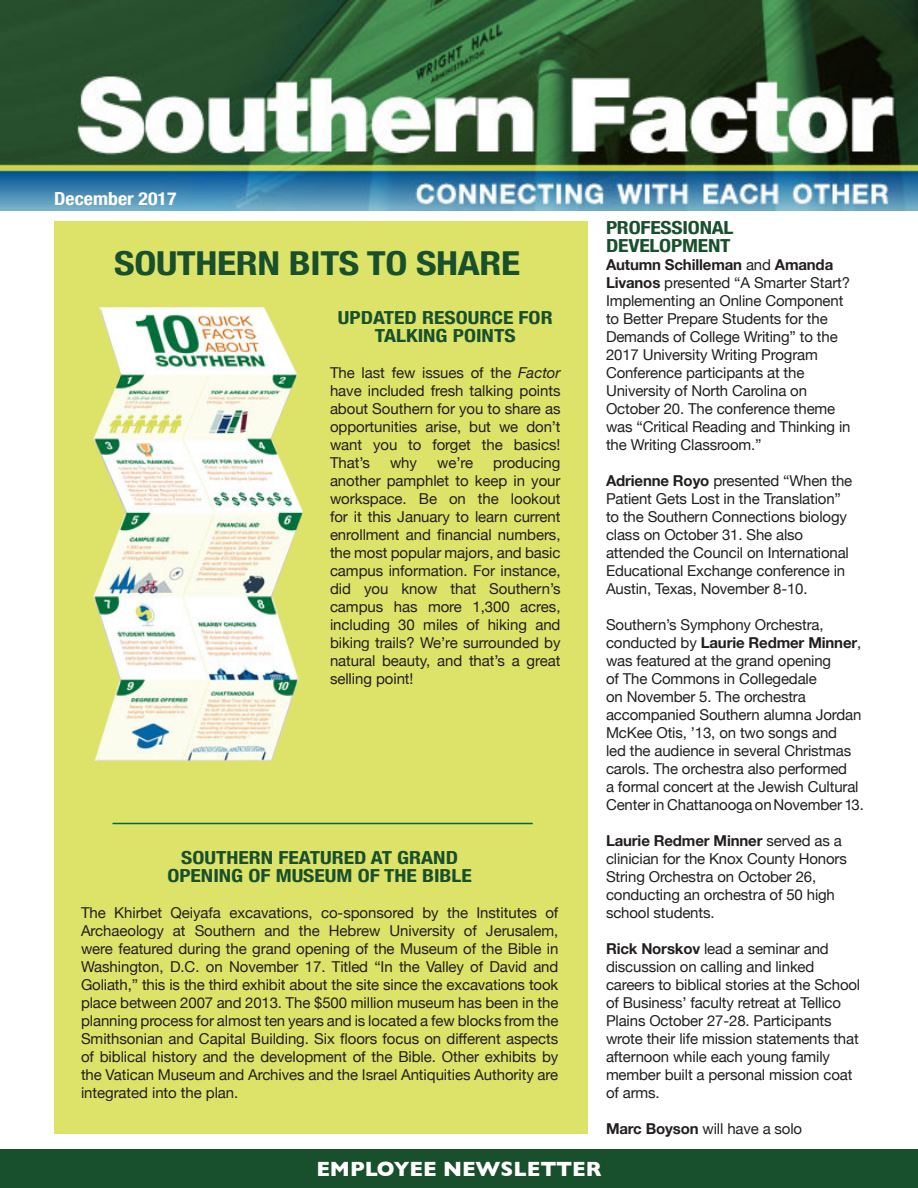
<style>
.page{position:relative;width:918px;height:1188px;background:#fff}
.page>*{position:absolute;margin:0;border:0;box-sizing:border-box;transform-origin:0 0}
.missionary_headings{font:700 condensed 33px "Helvetica Neue";letter-spacing:-.01em;color:#184f2c;scale:1.2 1}
.Subheads{font:700 21px "Gill Sans";color:#fff}
.Body_Copy{font:700 condensed 18px/18px "Helvetica Neue";color:#184f2c;text-align:center;scale:1.2 1}
.t1{font:700 condensed 18px "Helvetica Neue";color:#fff;scale:1.1 1}
.Body_Copy-2{font:15px/18px "Helvetica Neue";letter-spacing:-.01em;color:#231f20}
.s1{font-style:italic}
.s2{font-weight:700}
</style>
<div class="page">
<div style="left:0;top:1149px;width:918px;height:39px;background:#184f2c"></div>
<img style="left:0;top:0;width:918px;height:210px">
<div style="left:54px;top:221px;width:534px;height:913px;background:#dde269"></div>
<hr style="left:112px;top:823px;width:421px;height:1px;background:#00673e">
<img style="left:93px;top:307px;width:210px;height:454px">
<p class="t1" style="left:54px;top:184px;width:113px">December 2017</p>
<p class="missionary_headings" style="left:114px;top:236px;width:340px">SOUTHERN BITS TO SHARE</p>
<p class="Body_Copy" style="left:338px;top:307px;width:181px">UPDATED RESOURCE FOR<br>TALKING POINTS</p>
<p class="Body_Copy-2" style="left:330px;top:365px;width:232px;text-align:justify">The last few issues of the <span class="s1">Factor </span>have included fresh talking points about Southern for you to share as opportunities arise, but we don’t want you to forget the basics!<br>That’s</p>
<p class="Body_Copy-2" style="left:330px;top:455px;width:232px;text-align:justify;text-indent:163px">producing another pamphlet to keep in your workspace. Be on the lookout for it this January to learn current enrollment and financial numbers, the most popular majors, and basic campus information. For instance, did you know that Southern’s campus has more 1,300 acres, including 30 miles of hiking and biking trails? We’re surrounded by natural beauty, and that’s a great selling point!</p>
<p class="Body_Copy-2" style="left:390px;top:455px;width:29px">why</p>
<p class="Body_Copy-2" style="left:437px;top:455px;width:38px">we’re</p>
<p class="Body_Copy" style="left:181px;top:847px;width:232px">SOUTHERN FEATURED AT GRAND</p>
<p class="Body_Copy" style="left:167px;top:865px;width:255px">OPENING OF MUSEUM OF THE BIBLE</p>
<p class="Body_Copy-2" style="left:81px;top:905px;width:479px;text-align:justify">The Khirbet Qeiyafa excavations, co-sponsored by the Institutes of Archaeology at Southern and the Hebrew University of Jerusalem, were featured during the grand opening of the Museum of the Bible in Washington, D.C. on November 17. Titled “In the Valley of David and Goliath,” this is the third exhibit about the site since the excavations took place between 2007 and 2013. The $500 million museum has been in the planning process for almost ten years and is located a few blocks from the Smithsonian and Capital Building. Six floors focus on different aspects of biblical history and the development of the Bible. Other exhibits by the Vatican Museum and Archives and the Israel Antiquities Authority are integrated into the plan.</p>
<p class="Body_Copy" style="left:606px;top:217px;width:108px">PROFESSIONAL</p>
<p class="Body_Copy" style="left:606px;top:235px;width:105px">DEVELOPMENT</p>
<p class="Body_Copy-2" style="left:606px;top:257px;width:246px"><span class="s2">Autumn Schilleman</span> and <span class="s2">Amanda<br>Livanos</span> presented “A Smarter Start?<br>Implementing an Online Component to Better Prepare Students for the<br>Demands of College Writing” to the<br>2017 University Writing Program<br>Conference participants at the<br>University of North Carolina on<br>October 20. The conference theme was “Critical Reading and Thinking in the Writing Classroom.”</p>
<p class="Body_Copy-2" style="left:606px;top:473px;width:248px"><span class="s2">Adrienne Royo</span> presented “When the Patient Gets Lost in the Translation” to the Southern Connections biology class on October 31. She also attended the Council on International Educational Exchange conference in Austin, Texas, November 8-10.</p>
<p class="Body_Copy-2" style="left:606px;top:617px;width:260px">Southern’s Symphony Orchestra, conducted by <span class="s2">Laurie Redmer Minner</span>, was featured at the grand opening<br>of The Commons in Collegedale<br>on November 5. The orchestra accompanied Southern alumna Jordan McKee Otis, ’13, on two songs and<br>led the audience in several Christmas carols. The orchestra also performed<br>a formal concert at the Jewish Cultural Center in Chattanooga on November 13.</p>
<p class="Body_Copy-2" style="left:606px;top:833px;width:242px"><span class="s2">Laurie Redmer Minner</span> served as a clinician for the Knox County Honors<br>String Orchestra on October 26, conducting an orchestra of 50 high school students.</p>
<p class="Body_Copy-2" style="left:606px;top:941px;width:256px"><span class="s2">Rick Norskov</span> lead a seminar and discussion on calling and linked careers to biblical stories at the School of Business’ faculty retreat at Tellico Plains October 27-28. Participants wrote their life mission statements that afternoon while each young family member built a personal mission coat of arms.</p>
<p class="Body_Copy-2" style="left:606px;top:1121px;width:198px"><span class="s2">Marc Boyson</span> will have a solo</p>
<p class="Subheads" style="left:316px;top:1152px;width:287px">EMPLOYEE NEWSLETTER</p>
</div>
